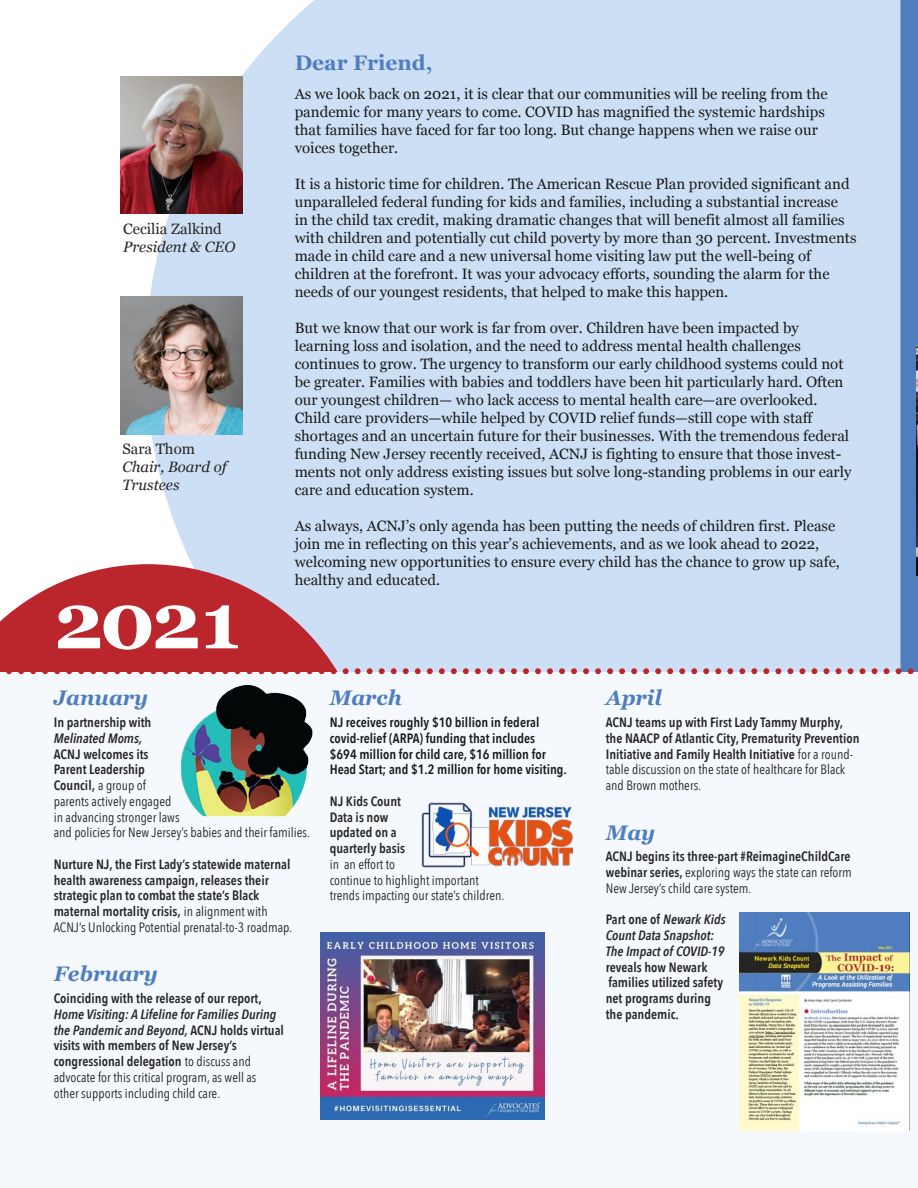
<style>
.page{position:relative;width:918px;height:1188px;background:#fff}
.page>*{position:absolute;margin:0;border:0;box-sizing:border-box;transform-origin:0 0}
.t1{font:700 79.5px "Georgia";color:#fff}
.t2{font:italic 700 21px "Georgia";color:#4f7ebf}
.t3{font:700 21px "Georgia";color:#4f7ebf}
.t4{font:15px/18px "Georgia";color:#1a1a1a}
.t5{font:italic 15px/18px "Georgia";color:#272526}
.t6{font:15px "Georgia";color:#272526}
.t7{font:600 13.5px/15.8px "Avenir Next Condensed";color:#272526}
.t8{font:13.5px/15.8px "Avenir Next Condensed";color:#272526}
.t9{font:600 13.5px/15.8px "Avenir Next Condensed";color:#1a1a1a}
.s1{font-weight:600}
.s2{font-weight:600;font-style:italic}
.s3{font-weight:400}
.s4{font-style:italic}
</style>
<div class="page">
<div style="left:146px;top:0;width:754px;height:668px;background:#cddff4"></div>
<div style="left:900px;top:0;width:18px;height:714px;background:#4f7ebf"></div>
<svg style="left:0;top:564px;width:368px;height:104px;background:#c4606a"></svg>
<div style="left:0;top:673px;width:918px;height:515px;background:#f5f9fd"></div>
<img style="left:120px;top:297px;width:122px;height:138px">
<img style="left:120px;top:76px;width:122px;height:138px">
<img style="left:916px;top:345px;width:2px;height:231px">
<img style="left:181px;top:685px;width:131px;height:131px">
<img style="left:321px;top:932px;width:223px;height:187px">
<img style="left:421px;top:802px;width:153px;height:66px">
<img style="left:739px;top:913px;width:170px;height:218px">
<svg style="left:0;top:668px;width:918px;height:6px"></svg>
<p class="t6" style="left:123px;top:220px;width:100px">Cecilia Zalkind</p>
<p class="t5" style="left:123px;top:237px;width:114px">President &amp; CEO</p>
<p class="t6" style="left:122px;top:441px;width:74px">Sara Thom</p>
<p class="t5" style="left:122px;top:458px;width:106px">Chair, Board of<br>Trustees</p>
<p class="t1" style="left:54px;top:576px;width:188px">2021</p>
<p class="t3" style="left:295px;top:51px;width:140px">Dear Friend,</p>
<p class="t4" style="left:295px;top:84px;width:534px">As we look back on 2021, it is clear that our communities will be reeling from the pandemic for many years to come. COVID has magnified the systemic hardships that families have faced for far too long. But change happens when we raise our voices together.</p>
<p class="t4" style="left:295px;top:174px;width:563px">It is a historic time for children. The American Rescue Plan provided significant and unparalleled federal funding for kids and families, including a substantial increase<br>in the child tax credit, making dramatic changes that will benefit almost all families with children and potentially cut child poverty by more than 30 percent. Investments made in child care and a new universal home visiting law put the well-being of children at the forefront. It was your advocacy efforts, sounding the alarm for the needs of our youngest residents, that helped to make this happen.</p>
<p class="t4" style="left:295px;top:318px;width:558px">But we know that our work is far from over. Children have been impacted by learning loss and isolation, and the need to address mental health challenges continues to grow. The urgency to transform our early childhood systems could not be greater. Families with babies and toddlers have been hit particularly hard. Often our youngest children— who lack access to mental health care—are overlooked.<br>Child care providers—while helped by COVID relief funds—still cope with staff shortages and an uncertain future for their businesses. With the tremendous federal funding New Jersey recently received, ACNJ is fighting to ensure that those invest&shy;ments not only address existing issues but solve long-standing problems in our early care and education system.</p>
<p class="t4" style="left:295px;top:516px;width:547px">As always, ACNJ’s only agenda has been putting the needs of children first. Please join me in reflecting on this year’s achievements, and as we look ahead to 2022, welcoming new opportunities to ensure every child has the chance to grow up safe, healthy and educated.</p>
<p class="t2" style="left:54px;top:686px;width:96px">January</p>
<p class="t8" style="left:54px;top:715px;width:258px"><span class="s1">In partnership with<br></span><span class="s2">Melinated Moms,<br></span><span class="s1">ACNJ welcomes its<br>Parent Leadership<br>Council,</span> a group of<br>parents actively engaged<br>in advancing stronger laws<br>and policies for New Jersey’s babies and their families.</p>
<p class="t7" style="left:54px;top:857px;width:240px">Nurture NJ, the First Lady’s statewide maternal health awareness campaign, releases their strategic plan to combat the state’s Black maternal mortality crisis, <span class="s3">in alignment with ACNJ’s Unlocking Potential prenatal-to-3 roadmap.</span></p>
<p class="t2" style="left:54px;top:962px;width:106px">February</p>
<p class="t7" style="left:54px;top:991px;width:232px">Coinciding with the release of our report, <span class="s4">Home Visiting: A Lifeline for Families During the Pandemic and Beyond,</span> ACNJ holds virtual visits with members of New Jersey’s congressional delegation <span class="s3">to discuss and advocate for this critical program, as well as other supports including child care.</span></p>
<p class="t2" style="left:330px;top:686px;width:74px">March</p>
<p class="t9" style="left:330px;top:715px;width:239px">NJ receives roughly $10 billion in federal covid-relief (ARPA) funding that includes<br>$694 million for child care, $16 million for Head Start; and $1.2 million for home visiting.</p>
<p class="t8" style="left:330px;top:794px;width:176px"><span class="s1">NJ Kids Count<br>Data is now<br>updated on a<br>quarterly basis<br></span>in an effort to<br>continue to highlight important trends impacting our state’s children.</p>
<p class="t2" style="left:606px;top:686px;width:58px">April</p>
<p class="t7" style="left:606px;top:715px;width:255px">ACNJ teams up with First Lady Tammy Murphy, the NAACP of Atlantic City, Prematurity Prevention Initiative and Family Health Initiative <span class="s3">for a round&shy;table discussion on the state of healthcare for Black and Brown mothers.</span></p>
<p class="t2" style="left:606px;top:820px;width:51px">May</p>
<p class="t8" style="left:606px;top:849px;width:248px;text-align:justify"><span class="s1">ACNJ begins its three-part #ReimagineChildCare webinar series,</span> exploring ways the state can reform New Jersey’s child care system.</p>
<p class="t7" style="left:606px;top:912px;width:122px">Part one of <span class="s4">Newark Kids<br>Count Data Snapshot:<br>The Impact of COVID-19 </span>reveals how Newark families utilized safety net programs during the pandemic.</p>
</div>
